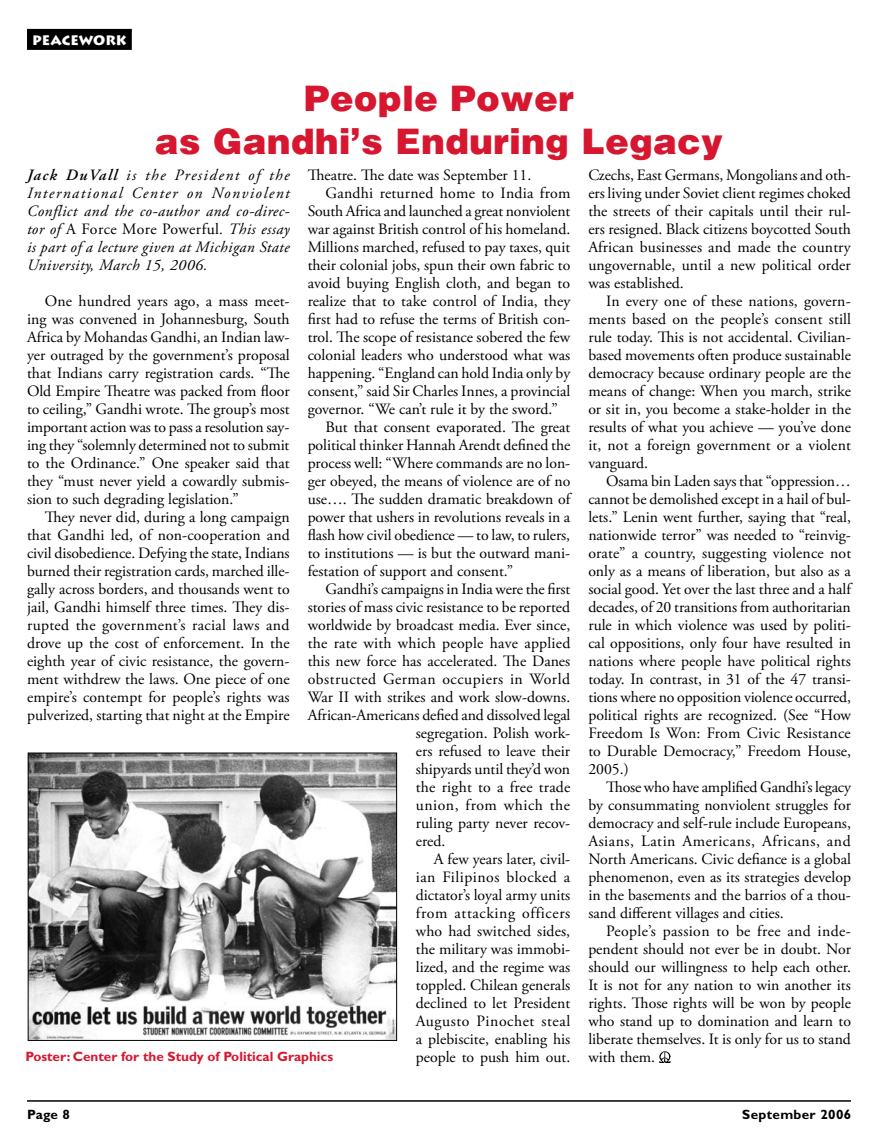
<style>
.page{position:relative;width:878px;height:1148px;background:#fff}
.page>*{position:absolute;margin:0;border:0;box-sizing:border-box;transform-origin:0 0}
.t1{font:900 36px/43.2px "Helvetica";color:#d7162f;text-align:center}
.t2{font:15.75px/18px "Adobe Garamond Pro";color:#000;text-align:justify}
.t3{font:italic 15.75px/18px "Adobe Garamond Pro";letter-spacing:.03em;color:#000;text-align:justify}
.t4{font:15.75px "Adobe Garamond Pro";letter-spacing:.03em;color:#000}
.t5{font:15.75px "Adobe Garamond Pro";letter-spacing:.035em;color:#000}
.t6{font:15.75px "Adobe Garamond Pro";letter-spacing:.04em;color:#000}
.t7{font:700 13.5px "Gill Sans";color:#d7162f}
.t8{font:700 13.5px "Gill Sans";letter-spacing:.025em;color:#000}
.t9{font:900 13.5px "Lithos";color:#fff}
.s1{font-weight:600}
.s2{font-style:normal}
</style>
<div class="page">
<hr style="left:27px;top:1100px;width:823px;height:1px;background:#000">
<div style="left:27px;top:29px;width:105px;height:21px;background:#000"></div>
<svg style="left:659px;top:1052px;width:11px;height:10px"></svg>
<img style="left:30px;top:754px;width:365px;height:284px">
<div style="left:28px;top:752px;width:369px;height:288px;border:1px solid #000"></div>
<p class="t9" style="left:32px;top:32px;width:96px">PEACEWORK</p>
<h1 class="t1" style="left:155px;top:76px;width:570px">People Power<br>as Gandhi’s Enduring Legacy</h1>
<p class="t3" style="left:27px;top:166px;width:264px"><span class="s1">Jack DuVall</span> is the President of the International Center on Nonviolent Conflict and the co-author and co-direc&shy;tor of <span class="s2">A Force More Powerful</span>. This essay is part of a lecture given at Michigan State University, March 15, 2006.</p>
<p class="t2" style="left:27px;top:293px;width:264px;text-indent:18px">One hundred years ago, a mass meet&shy;ing was convened in Johannesburg, South Africa by Mohandas Gandhi, an Indian law&shy;yer outraged by the government’s proposal that Indians carry registration cards. “The Old Empire Theatre was packed from floor to ceiling,” Gandhi wrote. The group’s most important action was to pass a resolution say&shy;ing they “solemnly determined not to submit to the Ordinance.” One speaker said that they “must never yield a cowardly submis&shy;sion to such degrading legislation.”</p>
<p class="t2" style="left:27px;top:509px;width:264px;text-indent:18px">They never did, during a long campaign that Gandhi led, of non-cooperation and civil disobedience. Defying the state, Indians burned their registration cards, marched ille&shy;gally across borders, and thousands went to jail, Gandhi himself three times. They dis&shy;rupted the government’s racial laws and drove up the cost of enforcement. In the eighth year of civic resistance, the govern&shy;ment withdrew the laws. One piece of one empire’s contempt for people’s rights was pulverized, starting that night at the Empire</p>
<p class="t2" style="left:308px;top:167px;width:225px">Theatre. The date was September 11.</p>
<p class="t2" style="left:325px;top:185px;width:246px">Gandhi returned home to India from</p>
<p class="t2" style="left:308px;top:203px;width:264px">South Africa and launched a great nonviolent</p>
<p class="t2" style="left:308px;top:221px;width:264px">war against British control of his homeland.</p>
<p class="t2" style="left:308px;top:239px;width:264px">Millions marched, refused to pay taxes, quit</p>
<p class="t2" style="left:308px;top:257px;width:264px">their colonial jobs, spun their own fabric to</p>
<p class="t2" style="left:308px;top:275px;width:264px">avoid buying English cloth, and began to</p>
<p class="t2" style="left:308px;top:293px;width:264px">realize that to take control of India, they</p>
<p class="t2" style="left:308px;top:311px;width:264px">first had to refuse the terms of British con-</p>
<p class="t2" style="left:308px;top:329px;width:264px">trol. The scope of resistance sobered the few</p>
<p class="t2" style="left:308px;top:347px;width:264px">colonial leaders who understood what was</p>
<p class="t2" style="left:308px;top:365px;width:264px">happening. “England can hold India only by</p>
<p class="t2" style="left:308px;top:383px;width:264px">consent,” said Sir Charles Innes, a provincial</p>
<p class="t2" style="left:308px;top:401px;width:251px">governor. “We can’t rule it by the sword.”</p>
<p class="t2" style="left:325px;top:419px;width:246px">But that consent evaporated. The great</p>
<p class="t2" style="left:308px;top:437px;width:264px">political thinker Hannah Arendt defined the</p>
<p class="t2" style="left:308px;top:455px;width:264px">process well: “Where commands are no lon-</p>
<p class="t2" style="left:308px;top:473px;width:264px">ger obeyed, the means of violence are of no</p>
<p class="t2" style="left:308px;top:491px;width:264px">use…. The sudden dramatic breakdown of</p>
<p class="t2" style="left:308px;top:509px;width:264px">power that ushers in revolutions reveals in a</p>
<p class="t2" style="left:308px;top:527px;width:264px">flash how civil obedience — to law, to rulers,</p>
<p class="t2" style="left:308px;top:545px;width:264px">to institutions — is but the outward mani-</p>
<p class="t2" style="left:308px;top:563px;width:207px">festation of support and consent.”</p>
<p class="t2" style="left:325px;top:581px;width:246px">Gandhi’s campaigns in India were the first</p>
<p class="t2" style="left:308px;top:599px;width:264px">stories of mass civic resistance to be reported</p>
<p class="t2" style="left:308px;top:617px;width:264px">worldwide by broadcast media. Ever since,</p>
<p class="t2" style="left:308px;top:635px;width:264px">the rate with which people have applied</p>
<p class="t2" style="left:308px;top:653px;width:264px">this new force has accelerated. The Danes</p>
<p class="t4" style="left:308px;top:670px;width:264px">obstructed German occupiers in World</p>
<p class="t2" style="left:308px;top:689px;width:264px">War II with strikes and work slow-downs.</p>
<p class="t2" style="left:308px;top:707px;width:264px">African-Americans defied and dissolved legal</p>
<p class="t2" style="left:416px;top:725px;width:156px">segregation. Polish work-</p>
<p class="t2" style="left:416px;top:743px;width:156px">ers refused to leave their</p>
<p class="t2" style="left:416px;top:761px;width:156px">shipyards until they’d won</p>
<p class="t2" style="left:416px;top:779px;width:156px">the right to a free trade</p>
<p class="t5" style="left:416px;top:796px;width:156px">union, from which the</p>
<p class="t2" style="left:416px;top:815px;width:156px">ruling party never recov-</p>
<p class="t2" style="left:416px;top:833px;width:31px">ered.</p>
<p class="t2" style="left:433px;top:851px;width:138px">A few years later, civil-</p>
<p class="t4" style="left:416px;top:868px;width:156px">ian Filipinos blocked a</p>
<p class="t2" style="left:416px;top:887px;width:156px">dictator’s loyal army units</p>
<p class="t6" style="left:416px;top:904px;width:156px">from attacking officers</p>
<p class="t2" style="left:416px;top:923px;width:156px">who had switched sides,</p>
<p class="t2" style="left:416px;top:941px;width:156px">the military was immobi-</p>
<p class="t2" style="left:416px;top:959px;width:156px">lized, and the regime was</p>
<p class="t2" style="left:416px;top:977px;width:156px">toppled. Chilean generals</p>
<p class="t2" style="left:416px;top:995px;width:156px">declined to let President</p>
<p class="t5" style="left:416px;top:1012px;width:156px">Augusto Pinochet steal</p>
<p class="t2" style="left:416px;top:1031px;width:156px">a plebiscite, enabling his</p>
<p class="t2" style="left:416px;top:1049px;width:156px">people to push him out.</p>
<p class="t2" style="left:588px;top:167px;width:264px">Czechs, East Germans, Mongolians and oth&shy;ers living under Soviet client regimes choked the streets of their capitals until their rul&shy;ers resigned. Black citizens boycotted South African businesses and made the country ungovernable, until a new political order was established.</p>
<p class="t2" style="left:588px;top:293px;width:264px;text-indent:18px">In every one of these nations, govern&shy;ments based on the people’s consent still rule today. This is not accidental. Civilian&shy;based movements often produce sustainable democracy because ordinary people are the means of change: When you march, strike or sit in, you become a stake-holder in the results of what you achieve — you’ve done it, not a foreign government or a violent vanguard.</p>
<p class="t2" style="left:588px;top:473px;width:264px;text-indent:18px">Osama bin Laden says that “oppression… cannot be demolished except in a hail of bul&shy;lets.” Lenin went further, saying that “real, nationwide terror” was needed to “reinvig&shy;orate” a country, suggesting violence not only as a means of liberation, but also as a social good. Yet over the last three and a half decades, of 20 transitions from authoritarian rule in which violence was used by politi&shy;cal oppositions, only four have resulted in nations where people have political rights today. In contrast, in 31 of the 47 transi&shy;tions where no opposition violence occurred, political rights are recognized. (See “How Freedom Is Won: From Civic Resistance to Durable Democracy,” Freedom House, 2005.)</p>
<p class="t2" style="left:588px;top:779px;width:264px;text-indent:18px">Those who have amplified Gandhi’s legacy by consummating nonviolent struggles for democracy and self-rule include Europeans, Asians, Latin Americans, Africans, and North Americans. Civic defiance is a global phenomenon, even as its strategies develop in the basements and the barrios of a thou&shy;sand different villages and cities.</p>
<p class="t2" style="left:588px;top:923px;width:264px;text-indent:18px">People’s passion to be free and inde&shy;pendent should not ever be in doubt. Nor should our willingness to help each other.<br>It is not for any nation to win another its rights. Those rights will be won by people who stand up to domination and learn to liberate themselves. It is only for us to stand</p>
<p class="t7" style="left:26px;top:1048px;width:309px">Poster: Center for the Study of Political Graphics</p>
<p class="t2" style="left:588px;top:1049px;width:68px">with them.</p>
<p class="t8" style="left:27px;top:1106px;width:32px">Page</p>
<p class="t8" style="left:742px;top:1106px;width:110px">September 2006</p>
</div>
